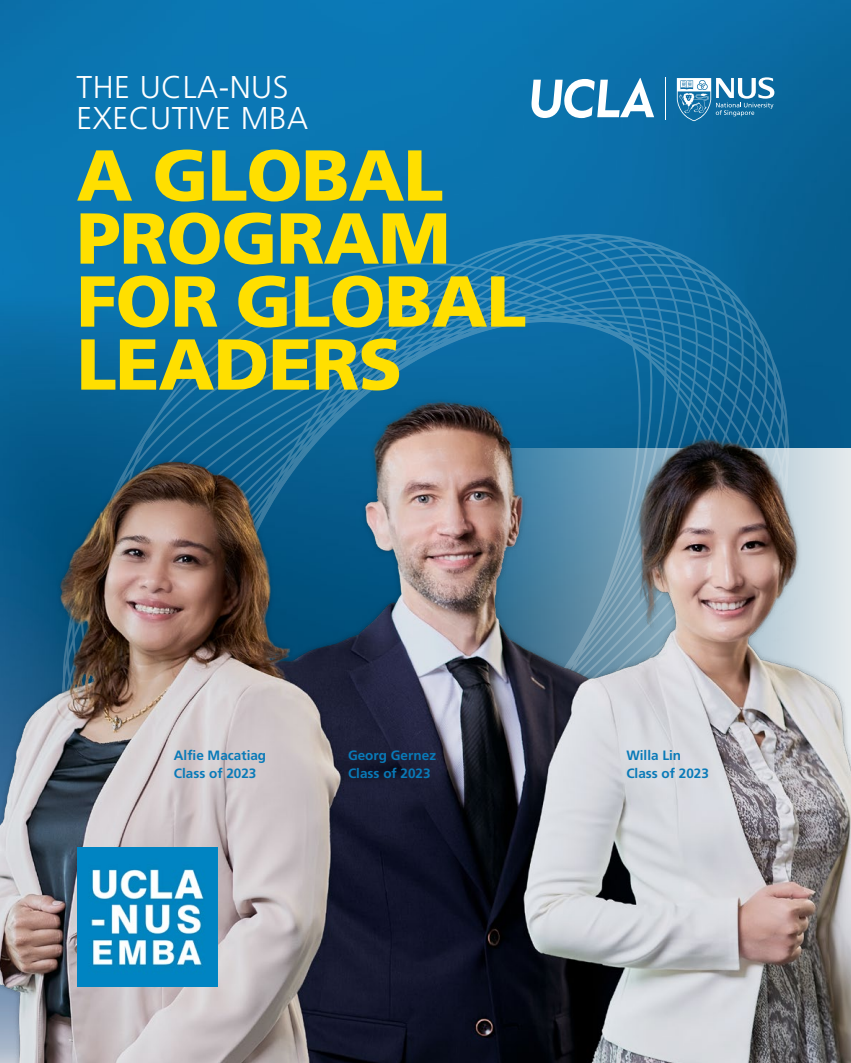
<style>
.page{position:relative;width:851px;height:1063px;background:#fff}
.page>*{position:absolute;margin:0;border:0;box-sizing:border-box;transform-origin:0 0}
.t1{font:900 72px/63px "Frutiger";letter-spacing:-.015em;color:#ffdf00}
.t2{font:300 31.5px/31.5px "Frutiger";letter-spacing:.015em;color:#fff}
.t3{font:700 13.5px/18px "Frutiger";color:#097ab8}
</style>
<div class="page">
<img style="left:0;top:0;width:850px;height:340px">
<svg style="left:77px;top:226px;width:696px;height:114px;background:#1374ab"></svg>
<img style="left:0;top:340px;width:850px;height:723px">
<svg style="left:531px;top:78px;width:123px;height:40px"></svg>
<svg style="left:676px;top:77px;width:98px;height:44px"></svg>
<hr style="left:665px;top:77px;width:1px;height:43px;background:#fff">
<img style="left:78px;top:847px;width:139px;height:139px">
<h2 class="t2" style="left:77px;top:72px;width:233px">THE UCLA-NUS<br>EXECUTIVE MBA</h2>
<h1 class="t1" style="left:77px;top:144px;width:451px">A GLOBAL<br>PROGRAM<br>FOR GLOBAL<br>LEADERS</h1>
<p class="t3" style="left:174px;top:747px;width:94px">Alfie Macatiag<br>Class of 2023</p>
<p class="t3" style="left:348px;top:747px;width:90px">Georg Gernez<br>Class of 2023</p>
<p class="t3" style="left:626px;top:747px;width:84px">Willa Lin<br>Class of 2023</p>
</div>
